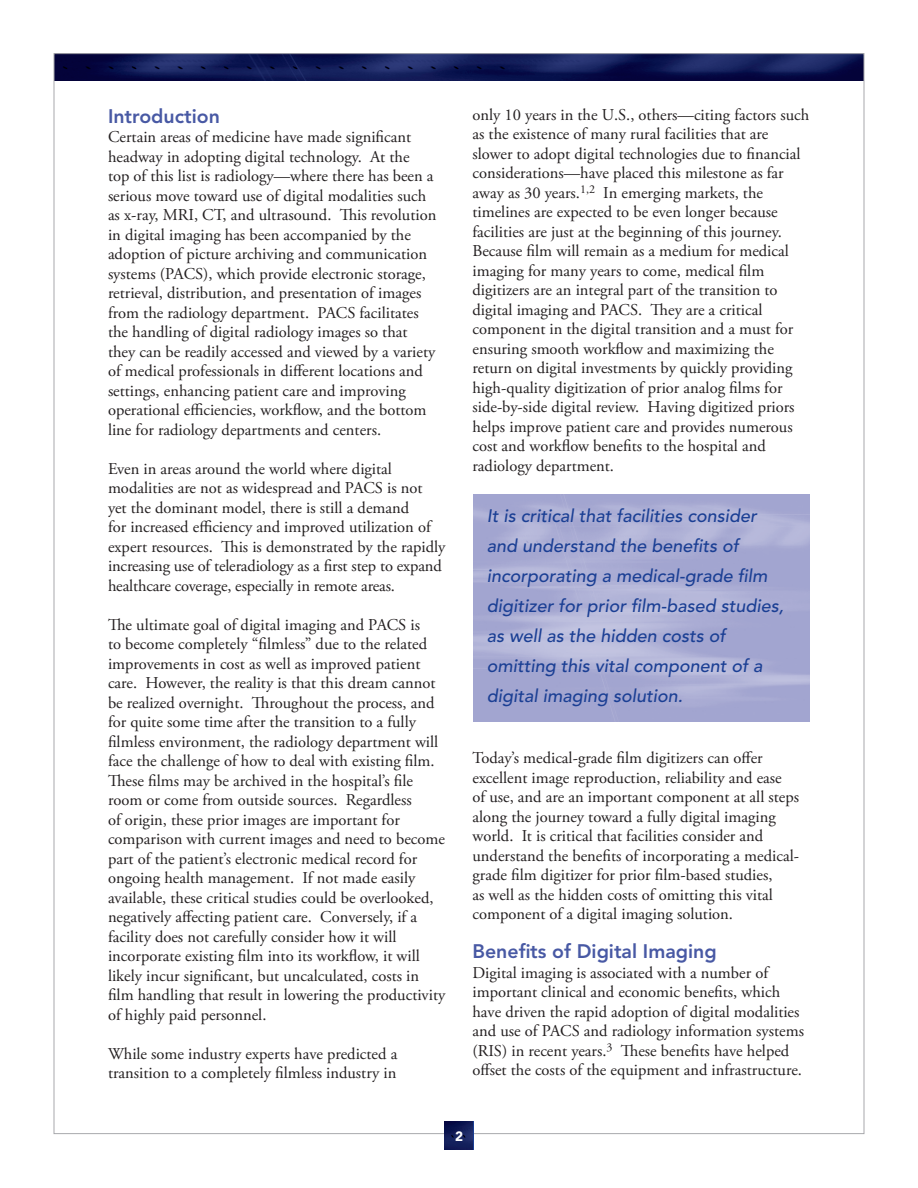
<style>
.page{position:relative;width:918px;height:1188px;background:#fff}
.page>*{position:absolute;margin:0;border:0;box-sizing:border-box;transform-origin:0 0}
.Heads{font:800 19.5px "Avenir LT Std";color:#4859a4}
.pullquote{font:italic 500 18px/30px "Avenir LT Std";color:#1b3f94}
.Body{font:16.5px/19.5px "Adobe Garamond Pro";color:#231f20}
.t1{font:900 13.5px "Avenir LT Std";color:#fff}
</style>
<div class="page">
<img style="left:56px;top:55px;width:806px;height:26px">
<div style="left:445px;top:1121px;width:28px;height:29px;background:#121d59"></div>
<img style="left:445px;top:1121px;width:28px;height:23px">
<p class="Heads" style="left:108px;top:104px;width:113px">Introduction</p>
<p class="Body" style="left:108px;top:128px;width:330px">Certain areas of medicine have made significant headway in adopting digital technology. At the<br>top of this list is radiology—where there has been a serious move toward use of digital modalities such as x-ray, MRI, CT, and ultrasound. This revolution in digital imaging has been accompanied by the adoption of picture archiving and communication systems (PACS), which provide electronic storage, retrieval, distribution, and presentation of images from the radiology department. PACS facilitates the handling of digital radiology images so that they can be readily accessed and viewed by a variety of medical professionals in different locations and settings, enhancing patient care and improving operational efficiencies, workflow, and the bottom line for radiology departments and centers.</p>
<p class="Body" style="left:108px;top:459px;width:339px">Even in areas around the world where digital modalities are not as widespread and PACS is not<br>yet the dominant model, there is still a demand<br>for increased efficiency and improved utilization of expert resources. This is demonstrated by the rapidly increasing use of teleradiology as a first step to expand healthcare coverage, especially in remote areas.</p>
<p class="Body" style="left:108px;top:615px;width:339px">The ultimate goal of digital imaging and PACS is<br>to become completely “filmless” due to the related improvements in cost as well as improved patient care. However, the reality is that this dream cannot be realized overnight. Throughout the process, and for quite some time after the transition to a fully filmless environment, the radiology department will face the challenge of how to deal with existing film.<br>These films may be archived in the hospital’s file room or come from outside sources. Regardless<br>of origin, these prior images are important for comparison with current images and need to become part of the patient’s electronic medical record for ongoing health management. If not made easily available, these critical studies could be overlooked, negatively affecting patient care. Conversely, if a facility does not carefully consider how it will incorporate existing film into its workflow, it will likely incur significant, but uncalculated, costs in film handling that result in lowering the productivity of highly paid personnel.</p>
<p class="Body" style="left:108px;top:1044px;width:291px">While some industry experts have predicted a transition to a completely filmless industry in</p>
<p class="Body" style="left:472px;top:106px;width:338px">only 10 years in the U.S., others—citing factors such as the existence of many rural facilities that are slower to adopt digital technologies due to financial considerations—have placed this milestone as far away as 30 years.<sup>1,2</sup> In emerging markets, the timelines are expected to be even longer because facilities are just at the beginning of this journey.<br>Because film will remain as a medium for medical imaging for many years to come, medical film digitizers are an integral part of the transition to digital imaging and PACS. They are a critical component in the digital transition and a must for ensuring smooth workflow and maximizing the return on digital investments by quickly providing high-quality digitization of prior analog films for side-by-side digital review. Having digitized priors helps improve patient care and provides numerous cost and workflow benefits to the hospital and radiology department.</p>
<p class="pullquote" style="left:487px;top:501px;width:298px">It is critical that facilities consider and understand the benefits of incorporating a medical-grade film digitizer for prior film-based studies, as well as the hidden costs of omitting this vital component of a digital imaging solution.</p>
<p class="Body" style="left:472px;top:749px;width:328px">Today’s medical-grade film digitizers can offer excellent image reproduction, reliability and ease<br>of use, and are an important component at all steps along the journey toward a fully digital imaging world. It is critical that facilities consider and understand the benefits of incorporating a medical&shy;grade film digitizer for prior film-based studies,<br>as well as the hidden costs of omitting this vital component of a digital imaging solution.</p>
<p class="Heads" style="left:472px;top:940px;width:246px">Benefits of Digital Imaging</p>
<p class="Body" style="left:472px;top:964px;width:333px">Digital imaging is associated with a number of important clinical and economic benefits, which have driven the rapid adoption of digital modalities and use of PACS and radiology information systems (RIS) in recent years.<sup>3</sup> These benefits have helped offset the costs of the equipment and infrastructure.</p>
<p class="t1" style="left:455px;top:1128px;width:9px">2</p>
</div>
